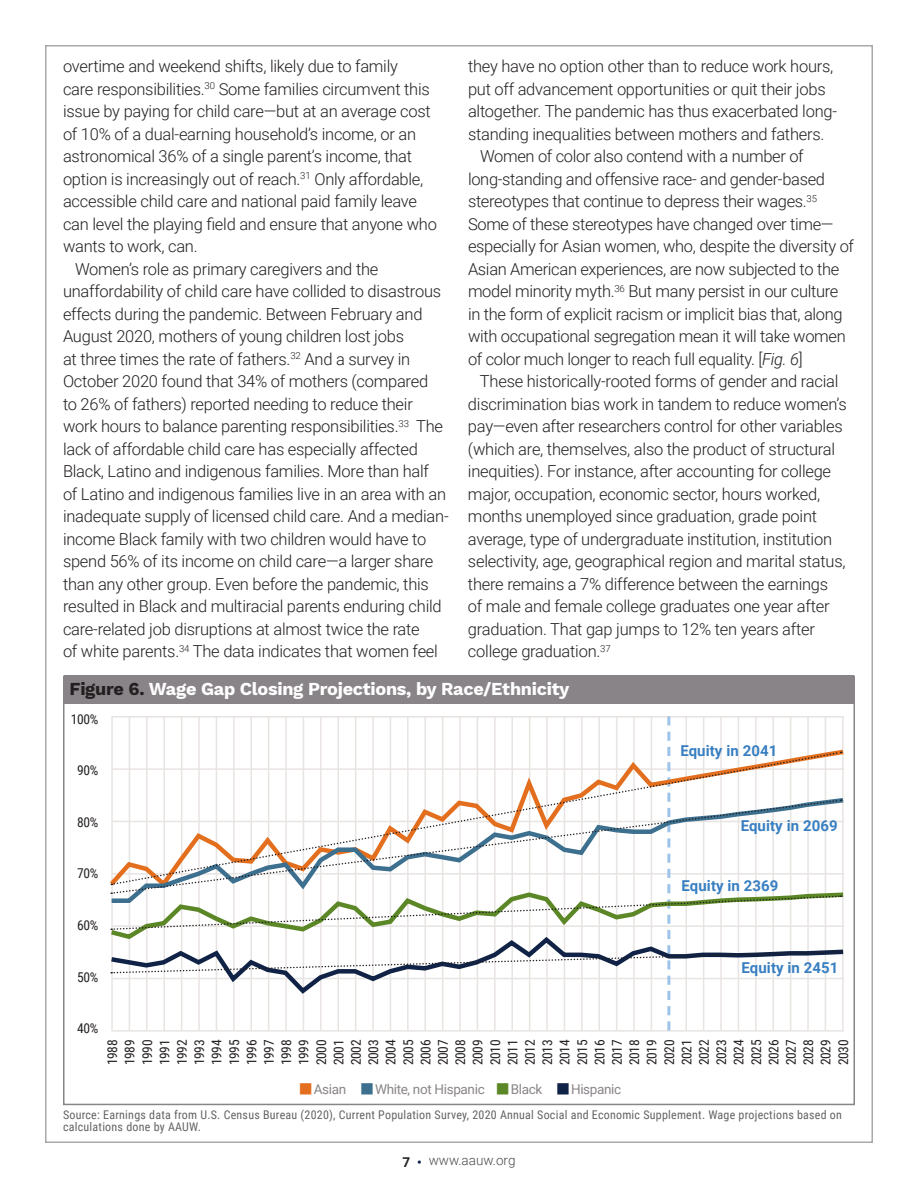
<style>
.page{position:relative;width:918px;height:1188px;background:#fff}
.page>*{position:absolute;margin:0;border:0;box-sizing:border-box;transform-origin:0 0}
.t1{font:700 18px "Work Sans";letter-spacing:-.015em;color:#fff}
.t2{font:300 16.5px/22.5px "Roboto";letter-spacing:-.015em;color:#231f20}
.t3{font:700 15px "Roboto";letter-spacing:.005em;color:#387fc2}
.t4{font:13.5px/17.4px "Roboto Condensed";letter-spacing:-.03em;color:#231f20;text-align:justify}
.t5{font:13.5px "Roboto";letter-spacing:-.025em;color:#898488}
.t6{font:300 13.5px "Roboto";color:#4b4c4d}
.t7{font:12px/12px "Roboto Condensed";letter-spacing:.02em;color:#636366}
.s1{font-style:italic}
.s2{color:#231f20}
.s3{color:#e36f1e}
.s4{color:#3d6f8f}
.s5{color:#5c8727}
.s6{color:#102346}
.s7{font-weight:700;color:#231f20}
.s8{font-size:16.5px;color:#0b2345}
</style>
<div class="page">
<div style="left:64px;top:676px;width:790px;height:28px;background:#898488"></div>
<hr style="left:112px;top:1030px;width:732px;height:2px;background:#e8e4e2">
<svg style="left:110px;top:716px;width:734px;height:315px"></svg>
<p class="t2" style="left:63px;top:55px;width:375px">overtime and weekend shifts, likely due to family<br>care responsibilities.<sup>30</sup> Some families circumvent this issue by paying for child care—but at an average cost of 10% of a dual-earning household’s income, or an astronomical 36% of a single parent’s income, that option is increasingly out of reach.<sup>31</sup> Only affordable, accessible child care and national paid family leave can level the playing field and ensure that anyone who wants to work, can.</p>
<p class="t2" style="left:63px;top:257px;width:387px;text-indent:12px">Women’s role as primary caregivers and the unaffordability of child care have collided to disastrous effects during the pandemic. Between February and August 2020, mothers of young children lost jobs<br>at three times the rate of fathers.<sup>32</sup> And a survey in October 2020 found that 34% of mothers (compared<br>to 26% of fathers) reported needing to reduce their work hours to balance parenting responsibilities.<sup>33</sup> The lack of affordable child care has especially affected Black, Latino and indigenous families. More than half<br>of Latino and indigenous families live in an area with an inadequate supply of licensed child care. And a median&shy;income Black family with two children would have to spend 56% of its income on child care—a larger share than any other group. Even before the pandemic, this resulted in Black and multiracial parents enduring child care-related job disruptions at almost twice the rate<br>of white parents.<sup>34</sup> The data indicates that women feel</p>
<p class="t2" style="left:468px;top:55px;width:371px">they have no option other than to reduce work hours, put off advancement opportunities or quit their jobs altogether. The pandemic has thus exacerbated long&shy;standing inequalities between mothers and fathers.</p>
<p class="t2" style="left:468px;top:145px;width:388px;text-indent:12px">Women of color also contend with a number of long-standing and offensive race- and gender-based stereotypes that continue to depress their wages.<sup>35<br></sup>Some of these stereotypes have changed over time— especially for Asian women, who, despite the diversity of Asian American experiences, are now subjected to the model minority myth.<sup>36</sup> But many persist in our culture in the form of explicit racism or implicit bias that, along with occupational segregation mean it will take women of color much longer to reach full equality. [<span class="s1">Fig. 6</span>]</p>
<p class="t2" style="left:468px;top:370px;width:380px;text-indent:12px">These historically-rooted forms of gender and racial discrimination bias work in tandem to reduce women’s pay—even after researchers control for other variables (which are, themselves, also the product of structural inequities). For instance, after accounting for college major, occupation, economic sector, hours worked, months unemployed since graduation, grade point average, type of undergraduate institution, institution selectivity, age, geographical region and marital status, there remains a 7% difference between the earnings of male and female college graduates one year after graduation. That gap jumps to 12% ten years after college graduation.<sup>37</sup></p>
<p class="t1" style="left:70px;top:678px;width:501px"><span class="s2">Figure 6.</span> Wage Gap Closing Projections, by Race/Ethnicity</p>
<p class="t4" style="left:71px;top:710px;width:29px">100%</p>
<p class="t4" style="left:77px;top:761px;width:23px">90%</p>
<p class="t4" style="left:77px;top:813px;width:23px">80%</p>
<p class="t4" style="left:77px;top:864px;width:23px">70%</p>
<p class="t4" style="left:77px;top:916px;width:23px">60%</p>
<p class="t4" style="left:77px;top:968px;width:23px">50%</p>
<p class="t3" style="left:680px;top:741px;width:99px">Equity in 2041</p>
<p class="t3" style="left:741px;top:815px;width:99px">Equity in 2069</p>
<p class="t3" style="left:682px;top:876px;width:99px">Equity in 2369</p>
<p class="t3" style="left:742px;top:958px;width:99px">Equity in 2451</p>
<p class="t4" style="left:77px;top:1019px;width:23px">40%</p>
<p class="t4" style="left:103px;top:1065px;width:27px;rotate:-90deg">1988</p>
<p class="t4" style="left:121px;top:1065px;width:27px;rotate:-90deg">1989</p>
<p class="t4" style="left:138px;top:1065px;width:27px;rotate:-90deg">1990</p>
<p class="t4" style="left:155px;top:1065px;width:27px;rotate:-90deg">1991</p>
<p class="t4" style="left:173px;top:1065px;width:27px;rotate:-90deg">1992</p>
<p class="t4" style="left:190px;top:1065px;width:27px;rotate:-90deg">1993</p>
<p class="t4" style="left:208px;top:1065px;width:27px;rotate:-90deg">1994</p>
<p class="t4" style="left:225px;top:1065px;width:27px;rotate:-90deg">1995</p>
<p class="t4" style="left:242px;top:1065px;width:27px;rotate:-90deg">1996</p>
<p class="t4" style="left:260px;top:1065px;width:27px;rotate:-90deg">1997</p>
<p class="t4" style="left:277px;top:1065px;width:27px;rotate:-90deg">1998</p>
<p class="t4" style="left:295px;top:1065px;width:27px;rotate:-90deg">1999</p>
<p class="t4" style="left:312px;top:1065px;width:27px;rotate:-90deg">2000</p>
<p class="t4" style="left:329px;top:1065px;width:27px;rotate:-90deg">2001</p>
<p class="t4" style="left:347px;top:1065px;width:27px;rotate:-90deg">2002</p>
<p class="t4" style="left:364px;top:1065px;width:27px;rotate:-90deg">2003<br>2004<br>2005<br>2006<br>2007<br>2008<br>2009<br>2010<br>2011<br>2012<br>2013<br>2014<br>2015<br>2016<br>2017<br>2018<br>2019</p>
<p class="t4" style="left:660px;top:1065px;width:27px;rotate:-90deg">2020</p>
<p class="t4" style="left:677px;top:1065px;width:27px;rotate:-90deg">2021</p>
<p class="t4" style="left:695px;top:1065px;width:27px;rotate:-90deg">2022</p>
<p class="t4" style="left:712px;top:1065px;width:27px;rotate:-90deg">2023</p>
<p class="t4" style="left:730px;top:1065px;width:27px;rotate:-90deg">2024</p>
<p class="t4" style="left:747px;top:1065px;width:27px;rotate:-90deg">2025</p>
<p class="t4" style="left:764px;top:1065px;width:27px;rotate:-90deg">2026</p>
<p class="t4" style="left:782px;top:1065px;width:27px;rotate:-90deg">2027</p>
<p class="t4" style="left:799px;top:1065px;width:27px;rotate:-90deg">2028</p>
<p class="t4" style="left:817px;top:1065px;width:27px;rotate:-90deg">2029</p>
<p class="t4" style="left:834px;top:1065px;width:27px;rotate:-90deg">2030</p>
<p class="t5" style="left:298px;top:1080px;width:324px"><span class="s3">■</span>Asian <span class="s4">■</span>White, not Hispanic <span class="s5">■</span>Black <span class="s6">■</span>Hispanic</p>
<p class="t7" style="left:63px;top:1108px;width:781px">Source: Earnings data from U.S. Census Bureau (2020), Current Population Survey, 2020 Annual Social and Economic Supplement. Wage projections based on calculations done by AAUW.</p>
<p class="t6" style="left:402px;top:1151px;width:115px"><span class="s7">7</span> <span class="s8">•</span> www.aauw.org</p>
</div>
